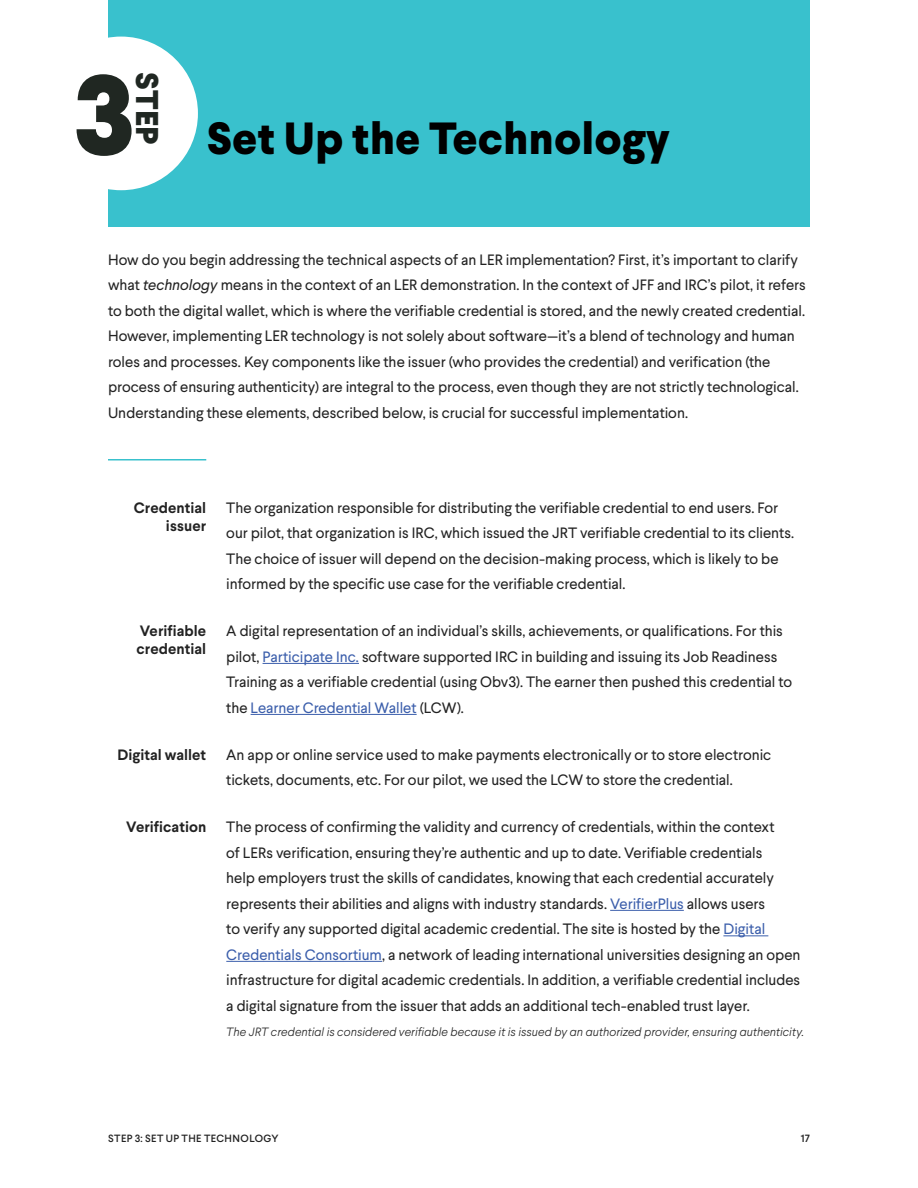
<style>
.page{position:relative;width:918px;height:1188px;background:#fff}
.page>*{position:absolute;margin:0;border:0;box-sizing:border-box;transform-origin:0 0}
.t1{font:800 112.5px "Larsseit";color:#202722}
.t2{font:800 45px "Larsseit";color:#000}
.t3{font:800 45px "Larsseit";color:#fff}
.t4{font:800 31.5px "Larsseit";color:#202722}
.t5{font:15px/25.5px "Larsseit";color:#222}
.t6{font:700 15px/18px "Larsseit";letter-spacing:.005em;color:#222;text-align:right}
.t7{font:italic 300 12px "Larsseit";letter-spacing:.005em;color:#222}
.t8{font:500 10.5px "Larsseit";letter-spacing:.045em;color:#222}
.s1{font-style:italic}
.s2{color:#3b5eab}
</style>
<div class="page">
<div style="left:108px;top:0;width:702px;height:227px;background:#39c1cd"></div>
<div style="left:44px;top:37px;width:154px;height:153px;background:#fff;border-radius:50%"></div>
<hr style="left:263px;top:663px;width:96px;height:1px;background:#3b5eab">
<hr style="left:251px;top:714px;width:166px;height:1px;background:#3b5eab">
<hr style="left:610px;top:910px;width:74px;height:1px;background:#3b5eab">
<hr style="left:723px;top:935px;width:45px;height:1px;background:#3b5eab">
<hr style="left:226px;top:961px;width:156px;height:1px;background:#3b5eab">
<hr style="left:108px;top:459px;width:98px;height:1px;background:#39c1cd">
<h3 class="t4" style="left:169px;top:72px;width:74px;rotate:90deg">STEP</h3>
<h1 class="t1" style="left:73px;top:39px;width:64px">3</h1>
<h2 class="t3" style="left:135px;top:108px;width:12px">:</h2>
<h2 class="t2" style="left:207px;top:108px;width:465px">Set Up the Technology</h2>
<p class="t5" style="left:108px;top:246px;width:699px">How do you begin addressing the technical aspects of an LER implementation? First, it’s important to clarify what <span class="s1">technology</span> means in the context of an LER demonstration. In the context of JFF and IRC’s pilot, it refers to both the digital wallet, which is where the verifiable credential is stored, and the newly created credential.<br>However, implementing LER technology is not solely about software—it’s a blend of technology and human roles and processes. Key components like the issuer (who provides the credential) and verification (the process of ensuring authenticity) are integral to the process, even though they are not strictly technological.<br>Understanding these elements, described below, is crucial for successful implementation.</p>
<p class="t6" style="left:134px;top:499px;width:74px">Credential issuer</p>
<p class="t5" style="left:226px;top:495px;width:568px">The organization responsible for distributing the verifiable credential to end users. For our pilot, that organization is IRC, which issued the JRT verifiable credential to its clients.<br>The choice of issuer will depend on the decision-making process, which is likely to be informed by the specific use case for the verifiable credential.</p>
<p class="t6" style="left:136px;top:622px;width:71px;text-align:left">Verifiable credential</p>
<p class="t5" style="left:226px;top:618px;width:568px">A digital representation of an individual’s skills, achievements, or qualifications. For this pilot, <span class="s2">Participate Inc.</span> software supported IRC in building and issuing its Job Readiness Training as a verifiable credential (using Obv3). The earner then pushed this credential to the <span class="s2">Learner Credential Wallet</span> (LCW).</p>
<p class="t6" style="left:117px;top:746px;width:90px">Digital wallet</p>
<p class="t5" style="left:226px;top:742px;width:547px">An app or online service used to make payments electronically or to store electronic tickets, documents, etc. For our pilot, we used the LCW to store the credential.</p>
<p class="t6" style="left:126px;top:818px;width:82px">Verification</p>
<p class="t5" style="left:226px;top:814px;width:576px">The process of confirming the validity and currency of credentials, within the context<br>of LERs verification, ensuring they’re authentic and up to date. Verifiable credentials<br>help employers trust the skills of candidates, knowing that each credential accurately represents their abilities and aligns with industry standards. <span class="s2">VerifierPlus</span> allows users<br>to verify any supported digital academic credential. The site is hosted by the <span class="s2">Digital Credentials Consortium</span>, a network of leading international universities designing an open infrastructure for digital academic credentials. In addition, a verifiable credential includes a digital signature from the issuer that adds an additional tech-enabled trust layer.</p>
<p class="t7" style="left:226px;top:1025px;width:579px">The JRT credential is considered verifiable because it is issued by an authorized provider, ensuring authenticity.</p>
<p class="t8" style="left:108px;top:1131px;width:172px">STEP 3: SET UP THE TECHNOLOGY</p>
<p class="t8" style="left:801px;top:1131px;width:11px">17</p>
</div>
